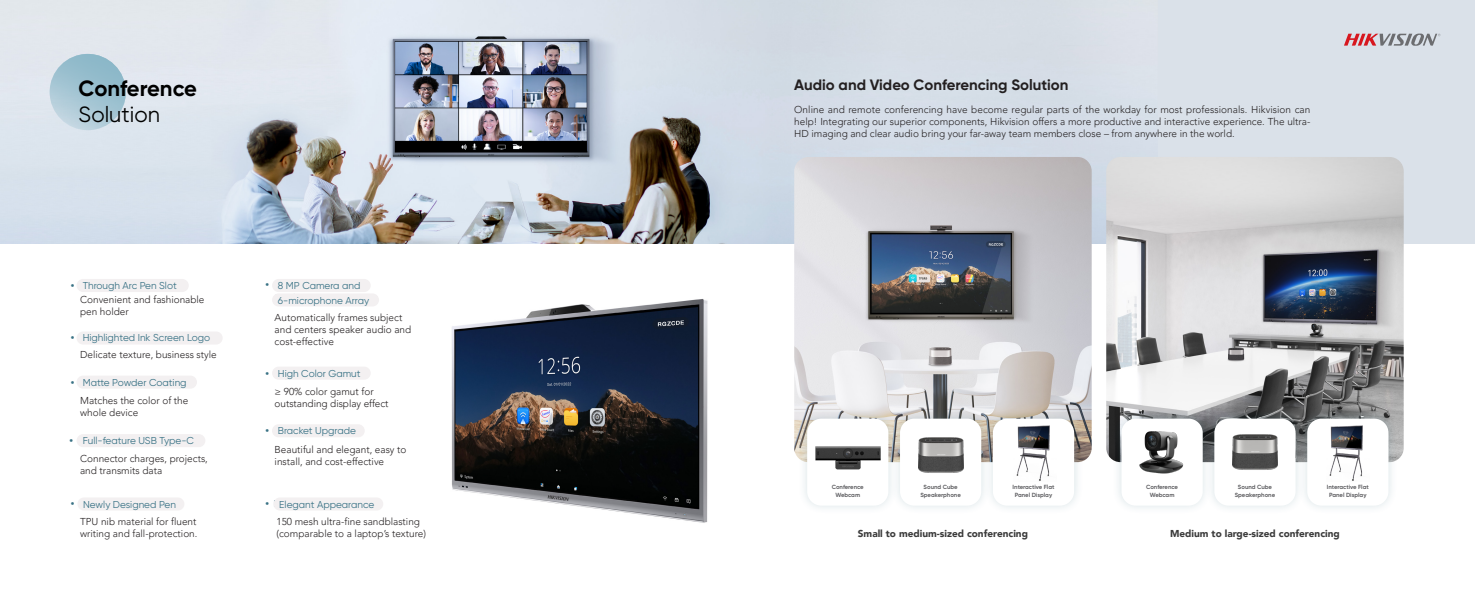
<style>
.page{position:relative;width:1475px;height:596px;background:#fff}
.page>*{position:absolute;margin:0;border:0;box-sizing:border-box;transform-origin:0 0}
.t1{font:700 22px "Gilroy";color:#000}
.t2{font:22px "Gilroy";color:#000}
.t3{font:700 15px "Gilroy";color:#231f20}
.t4{font:300 10px/12px "Avenir LT Pro";color:#231f20}
.t5{font:700 10px/13px "Gilroy";color:#397285}
.t6{font:10px/15px "Gilroy";color:#397285}
.t7{font:900 10px "Avenir LT Pro";color:#3b3b3b}
.t8{font:700 6px/8px "Gilroy";letter-spacing:-.005em;color:#636366;text-align:center}
</style>
<div class="page">
<div style="left:0;top:0;width:1474px;height:243px;background:#dae1e9"></div>
<img style="left:1px;top:0;width:1105px;height:243px">
<img style="left:451px;top:299px;width:257px;height:224px">
<div style="left:77px;top:497px;width:107px;height:13px;background:#f3f0f1;border-radius:7px"></div>
<div style="left:272px;top:366px;width:98px;height:13px;background:#f3f0f1;border-radius:7px"></div>
<div style="left:272px;top:424px;width:92px;height:13px;background:#f3f0f1;border-radius:7px"></div>
<div style="left:273px;top:497px;width:110px;height:13px;background:#f3f0f1;border-radius:7px"></div>
<div style="left:272px;top:279px;width:98px;height:13px;background:#f3f0f1;border-radius:7px"></div>
<div style="left:272px;top:293px;width:107px;height:13px;background:#f3f0f1;border-radius:7px"></div>
<div style="left:77px;top:279px;width:112px;height:13px;background:#f3f0f1;border-radius:7px"></div>
<div style="left:77px;top:331px;width:146px;height:13px;background:#f3f0f1;border-radius:7px"></div>
<div style="left:77px;top:375px;width:120px;height:13px;background:#f3f0f1;border-radius:7px"></div>
<div style="left:77px;top:434px;width:128px;height:13px;background:#f3f0f1;border-radius:7px"></div>
<svg style="left:50px;top:54px;width:76px;height:76px;background:#a1c3d2"></svg>
<img style="left:794px;top:157px;width:297px;height:304px">
<img style="left:1106px;top:157px;width:297px;height:303px">
<div style="left:797px;top:409px;width:100px;height:105px;background:#397285;opacity:.2"></div>
<div style="left:807px;top:418px;width:81px;height:87px;background:#fff;border-radius:14px"></div>
<div style="left:1111px;top:409px;width:100px;height:105px;background:#397285;opacity:.2"></div>
<div style="left:1121px;top:418px;width:81px;height:87px;background:#fff;border-radius:14px"></div>
<div style="left:890px;top:409px;width:100px;height:105px;background:#397285;opacity:.2"></div>
<div style="left:899px;top:418px;width:82px;height:87px;background:#fff;border-radius:14px"></div>
<div style="left:1204px;top:409px;width:100px;height:105px;background:#397285;opacity:.2"></div>
<div style="left:1214px;top:418px;width:81px;height:87px;background:#fff;border-radius:14px"></div>
<div style="left:983px;top:409px;width:100px;height:105px;background:#397285;opacity:.2"></div>
<div style="left:992px;top:418px;width:81px;height:87px;background:#fff;border-radius:14px"></div>
<div style="left:1297px;top:409px;width:100px;height:105px;background:#397285;opacity:.2"></div>
<div style="left:1306px;top:418px;width:82px;height:87px;background:#fff;border-radius:14px"></div>
<img style="left:918px;top:437px;width:44px;height:36px">
<img style="left:1232px;top:434px;width:45px;height:36px">
<img style="left:815px;top:446px;width:66px;height:24px">
<img style="left:1016px;top:425px;width:34px;height:55px">
<img style="left:1329px;top:425px;width:34px;height:55px">
<img style="left:1139px;top:431px;width:45px;height:43px">
<svg style="left:1344px;top:33px;width:96px;height:13px"></svg>
<p class="t1" style="left:78px;top:74px;width:120px">Conference</p>
<p class="t2" style="left:78px;top:101px;width:83px">Solution</p>
<p class="t6" style="left:83px;top:278px;width:96px">Through Arc Pen Slot</p>
<p class="t5" style="left:71px;top:279px;width:97px">• Through Arc Pen Sl</p>
<p class="t4" style="left:80px;top:294px;width:126px">Convenient and fashionable pen holder</p>
<p class="t4" style="left:80px;top:348px;width:138px">Delicate texture, business style</p>
<p class="t4" style="left:80px;top:394px;width:110px">Matches the color of the whole device</p>
<p class="t4" style="left:80px;top:452px;width:129px">Connector charges, projects, and transmits data</p>
<p class="t6" style="left:83px;top:330px;width:129px">Highlighted Ink Screen Logo</p>
<p class="t6" style="left:83px;top:374px;width:105px">Matte Powder Coating</p>
<p class="t5" style="left:71px;top:331px;width:97px">• Highlighted Ink Scr</p>
<p class="t5" style="left:203px;top:331px;width:7px">o</p>
<p class="t5" style="left:71px;top:375px;width:114px">• Mat e Powder Coating</p>
<p class="t5" style="left:69px;top:434px;width:123px">• Full-feature USB Type-C</p>
<p class="t6" style="left:83px;top:433px;width:113px">Full-feature USB Type-C</p>
<p class="t5" style="left:71px;top:497px;width:104px">• Newly Designed Pen</p>
<p class="t6" style="left:83px;top:496px;width:94px">Newly Designed Pen</p>
<p class="t4" style="left:80px;top:515px;width:119px">TPU nib material for fluent writing and fall-protection.</p>
<p class="t5" style="left:274px;top:278px;width:95px;text-indent:-9px">• 8 MP Camera and<br>6-microphone Array</p>
<p class="t6" style="left:278px;top:277px;width:93px">8 MP Camera and<br>6-microphone Array</p>
<p class="t4" style="left:274px;top:311px;width:138px">Automatically frames subject and centers speaker audio and cost-effective</p>
<p class="t6" style="left:278px;top:365px;width:84px">High Color Gamut</p>
<p class="t5" style="left:265px;top:366px;width:93px">• High Color Gamut</p>
<p class="t4" style="left:274px;top:385px;width:115px">≥ 90% color gamut for outstanding display effect</p>
<p class="t4" style="left:274px;top:443px;width:133px">Beautiful and elegant, easy to install, and cost-effective</p>
<p class="t5" style="left:265px;top:424px;width:88px">• Bracket Upgrade</p>
<p class="t6" style="left:278px;top:423px;width:80px">Bracket Upgrade</p>
<p class="t5" style="left:265px;top:497px;width:106px">• Elegant Appearance</p>
<p class="t6" style="left:279px;top:496px;width:97px">Elegant Appearance</p>
<p class="t4" style="left:276px;top:515px;width:145px">150 mesh ultra-fine sandblasting</p>
<p class="t4" style="left:276px;top:527px;width:151px">(comparable to a laptop’s texture)</p>
<p class="t3" style="left:794px;top:75px;width:276px">Audio and Video Conferencing Solution</p>
<p class="t4" style="left:794px;top:104px;width:517px;text-align:justify">Online and remote conferencing have become regular parts of the workday for most professionals. Hikvision can help! Integrating our superior components, Hikvision offers a more productive and interactive experience. The ultra-HD imaging and clear audio bring your far-away team members close – from anywhere in the world.</p>
<p class="t8" style="left:1012px;top:482px;width:43px">Interactive Flat<br>Panel Display</p>
<p class="t8" style="left:1326px;top:482px;width:43px">Interactive Flat<br>Panel Display</p>
<p class="t7" style="left:857px;top:527px;width:171px">Small to medium-sized conferencing</p>
<p class="t7" style="left:1169px;top:527px;width:171px">Medium to large-sized conferencing</p>
<p class="t8" style="left:831px;top:482px;width:34px">Conference</p>
<p class="t8" style="left:835px;top:490px;width:26px">Webcam</p>
<p class="t8" style="left:1145px;top:482px;width:34px">Conference</p>
<p class="t8" style="left:1149px;top:490px;width:26px">Webcam</p>
<p class="t8" style="left:923px;top:482px;width:36px">Sound Cube</p>
<p class="t8" style="left:920px;top:490px;width:42px">Speakerphone</p>
<p class="t8" style="left:1237px;top:482px;width:36px">Sound Cube</p>
<p class="t8" style="left:1234px;top:490px;width:42px">Speakerphone</p>
</div>
